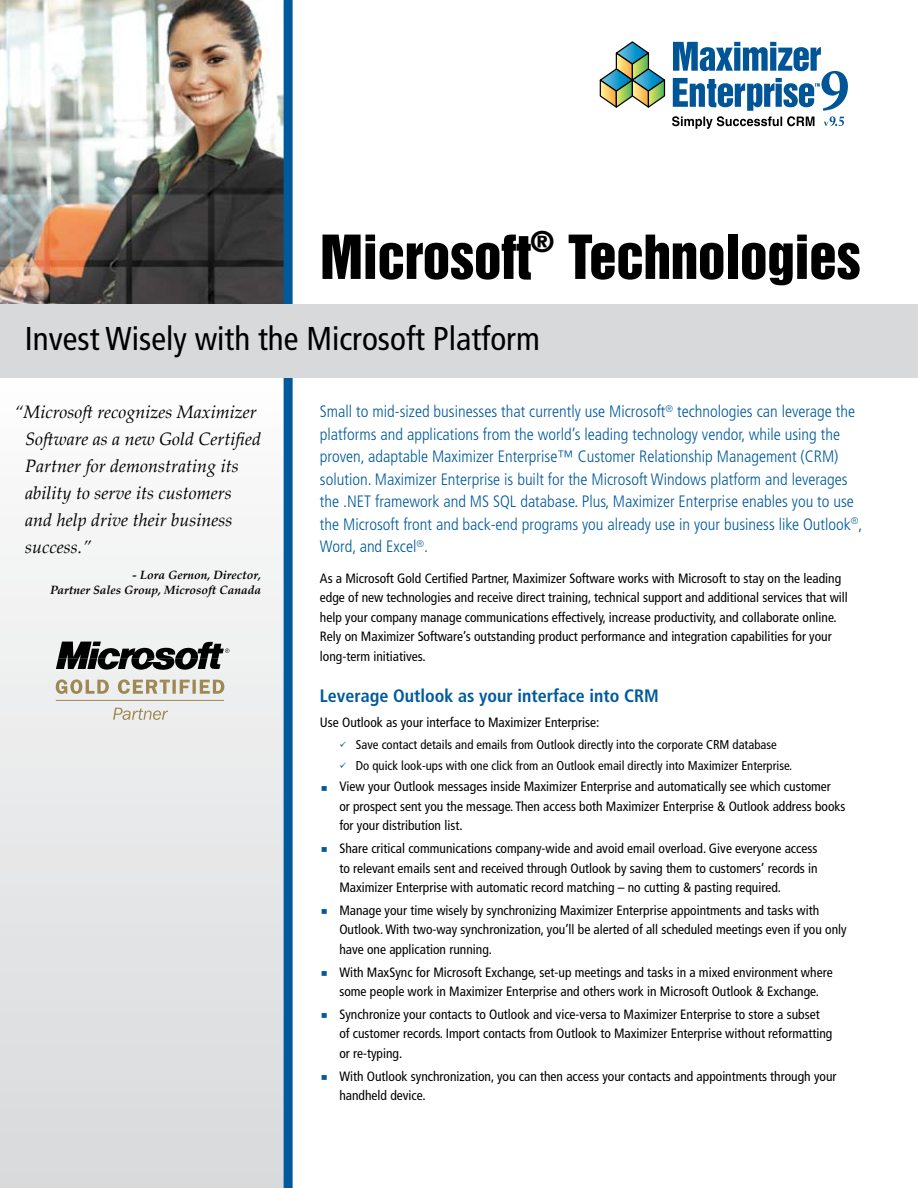
<style>
.page{position:relative;width:918px;height:1188px;background:#fff}
.page>*{position:absolute;margin:0;border:0;box-sizing:border-box;transform-origin:0 0}
.t1{font:55.5px "Helvetica Inserat";letter-spacing:-.01em;color:#000}
.t2{font:condensed 33px "Frutiger LT Std";color:#000}
.t3{font:26.25px "Helvetica Inserat";color:#000}
.t4{font:italic 18px/27px "Palatino Linotype";color:#000}
.t5{font:700 condensed 18px "Frutiger LT Std";color:#005a9c}
.t6{font:300 condensed 16.5px/22.5px "Frutiger LT Std";color:#005a9c}
.t7{font:condensed 13.5px/19.5px "Frutiger LT Std";color:#000}
.t8{font:condensed 12.75px "Frutiger LT Std";color:#000}
.t9{font:italic 700 12px/15px "Palatino Linotype";color:#000;text-align:right}
.s1{color:#005a9c}
</style>
<div class="page">
<img style="left:0;top:0;width:284px;height:304px">
<div style="left:0;top:377px;width:288px;height:811px;background:linear-gradient(to bottom,#fcfcfd,#d8d9da)"></div>
<div style="left:284px;top:0;width:9px;height:1188px;background:#005a9c"></div>
<div style="left:0;top:304px;width:918px;height:74px;background:#d8d9da"></div>
<svg style="left:600px;top:41px;width:65px;height:67px"></svg>
<svg style="left:672px;top:42px;width:176px;height:87px"></svg>
<svg style="left:113px;top:708px;width:55px;height:12px"></svg>
<svg style="left:56px;top:679px;width:168px;height:15px;background:#cac1aa"></svg>
<hr style="left:56px;top:700px;width:168px;height:1px;background:#9e864f">
<svg style="left:56px;top:641px;width:174px;height:29px"></svg>
<h1 class="t1" style="left:320px;top:224px;width:213px">Microsoft</h1>
<h3 class="t3" style="left:531px;top:226px;width:25px">®</h3>
<h1 class="t1" style="left:568px;top:224px;width:294px">Technologies</h1>
<h2 class="t2" style="left:25px;top:319px;width:516px">Invest Wisely with the Microsoft Platform</h2>
<h3 class="t4" style="left:25px;top:398px;width:237px;text-indent:-11px">“Microsoft recognizes Maximizer<br>Software as a new Gold Certified<br>Partner for demonstrating its ability to serve its customers and help drive their business success.”</h3>
<p class="t9" style="left:50px;top:567px;width:212px">- Lora Gernon, Director,<br>Partner Sales Group, Microsoft Canada</p>
<p class="t6" style="left:320px;top:401px;width:544px">Small to mid-sized businesses that currently use Microsoft<sup>®</sup> technologies can leverage the platforms and applications from the world’s leading technology vendor, while using the proven, adaptable Maximizer Enterprise™ Customer Relationship Management (CRM) solution. Maximizer Enterprise is built for the Microsoft Windows platform and leverages the .NET framework and MS SQL database. Plus, Maximizer Enterprise enables you to use the Microsoft front and back-end programs you already use in your business like Outlook<sup>®</sup>, Word, and Excel<sup>®</sup>.</p>
<p class="t7" style="left:320px;top:568px;width:529px">As a Microsoft Gold Certified Partner, Maximizer Software works with Microsoft to stay on the leading edge of new technologies and receive direct training, technical support and additional services that will help your company manage communications effectively, increase productivity, and collaborate online.<br>Rely on Maximizer Software’s outstanding product performance and integration capabilities for your long-term initiatives.</p>
<h3 class="t5" style="left:320px;top:685px;width:340px">Leverage Outlook as your interface into CRM</h3>
<p class="t7" style="left:320px;top:713px;width:281px">Use Outlook as your interface to Maximizer Enterprise:</p>
<p class="t8" style="left:339px;top:737px;width:439px"><span class="s1">✓</span> Save contact details and emails from Outlook directly into the corporate CRM database</p>
<p class="t8" style="left:339px;top:758px;width:454px"><span class="s1">✓</span> Do quick look-ups with one click from an Outlook email directly into Maximizer Enterprise.</p>
<p class="t7" style="left:339px;top:777px;width:508px">View your Outlook messages inside Maximizer Enterprise and automatically see which customer<br>or prospect sent you the message. Then access both Maximizer Enterprise &amp; Outlook address books for your distribution list.</p>
<p class="t7" style="left:339px;top:839px;width:480px;text-align:justify">Share critical communications company-wide and avoid email overload. Give everyone access to relevant emails sent and received through Outlook by saving them to customers’ records in Maximizer Enterprise with automatic record matching – no cutting &amp; pasting required.</p>
<p class="t7" style="left:339px;top:901px;width:509px">Manage your time wisely by synchronizing Maximizer Enterprise appointments and tasks with<br>Outlook. With two-way synchronization, you’ll be alerted of all scheduled meetings even if you only have one application running.</p>
<p class="t7" style="left:339px;top:962px;width:495px">With MaxSync for Microsoft Exchange, set-up meetings and tasks in a mixed environment where some people work in Maximizer Enterprise and others work in Microsoft Outlook &amp; Exchange.</p>
<p class="t7" style="left:339px;top:1005px;width:495px">Synchronize your contacts to Outlook and vice-versa to Maximizer Enterprise to store a subset of customer records. Import contacts from Outlook to Maximizer Enterprise without reformatting or re-typing.</p>
<p class="t7" style="left:339px;top:1066px;width:499px">With Outlook synchronization, you can then access your contacts and appointments through your handheld device.</p>
</div>
